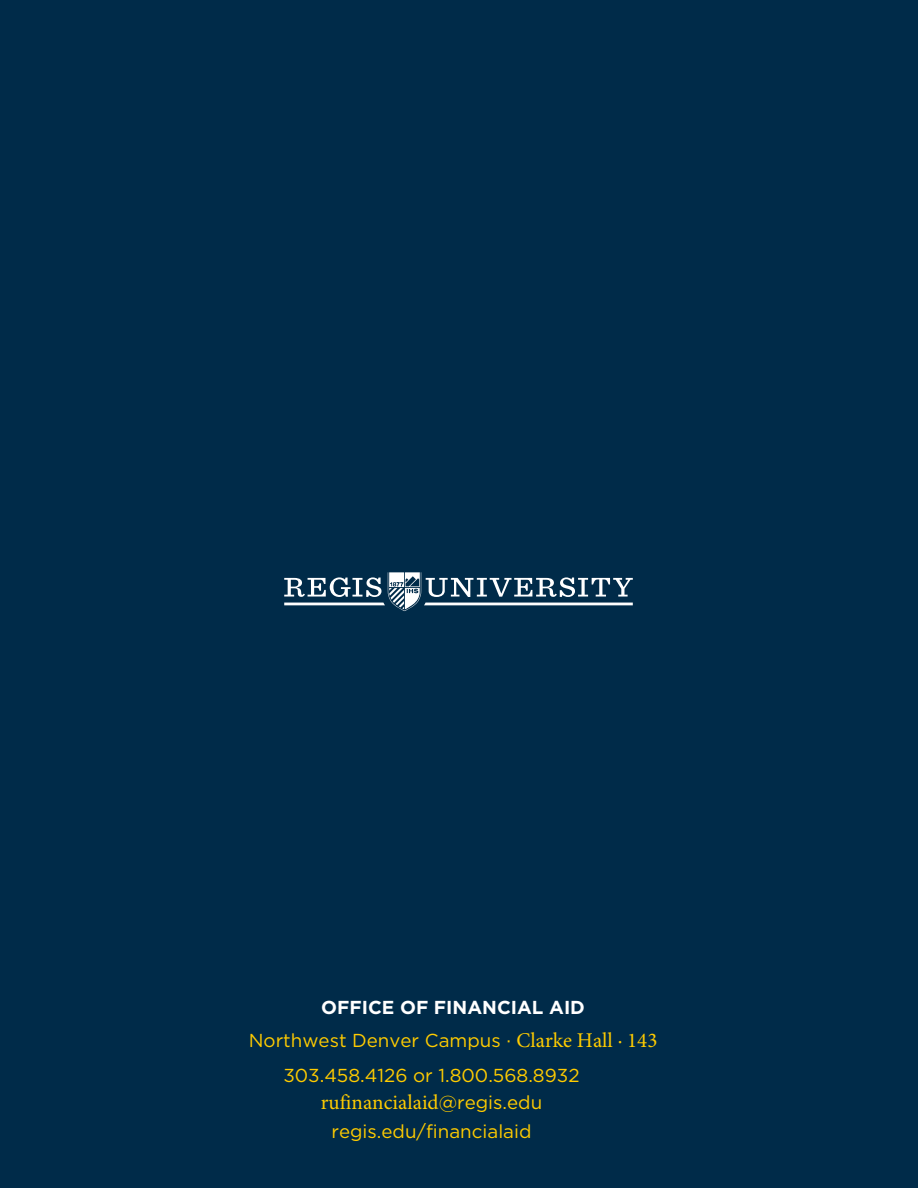
<style>
.page{position:relative;width:918px;height:1188px;background:#002b49}
.page>*{position:absolute;margin:0;border:0;box-sizing:border-box;transform-origin:0 0}
.t1{font:21px "Minion Pro";color:#fc0}
.t2{font:18.75px "Gotham";color:#fc0}
.t3{font:700 18.75px "Gotham";color:#fff}
.s1{font-family:"Minion Pro";font-size:21px}
.s2{font-family:"Gotham";font-size:18.75px}
</style>
<div class="page">
<svg style="left:284px;top:572px;width:349px;height:39px"></svg>
<p class="t3" style="left:321px;top:995px;width:265px">OFFICE OF FINANCIAL AID</p>
<p class="t2" style="left:249px;top:1029px;width:410px">Northwest Denver Campus · <span class="s1">Clarke Hall · 143</span></p>
<p class="t2" style="left:283px;top:1064px;width:298px">303.458.4126 or 1.800.568.8932</p>
<p class="t1" style="left:321px;top:1088px;width:223px">rufinancialaid<span class="s2">@regis.edu</span></p>
<p class="t2" style="left:331px;top:1119px;width:202px">regis.edu/financialaid</p>
</div>
